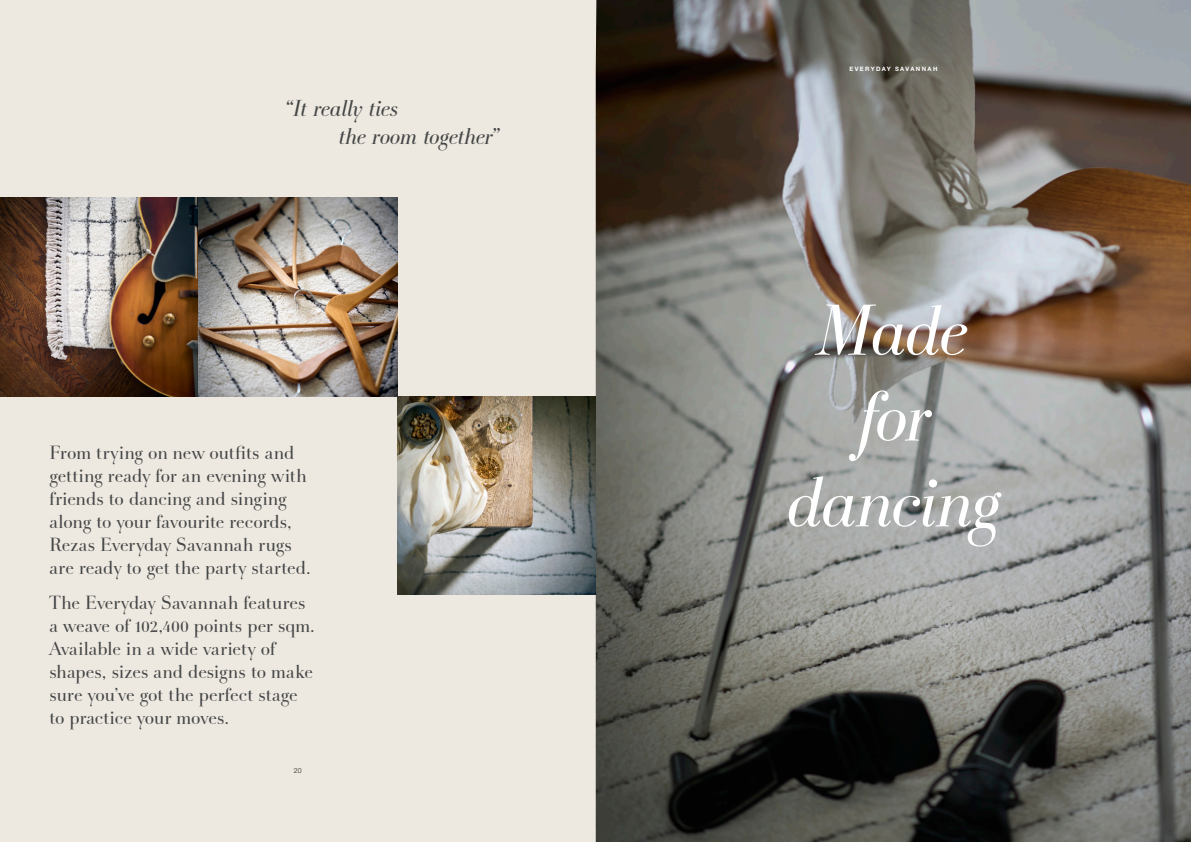
<style>
.page{position:relative;width:1191px;height:842px;background:#fff}
.page>*{position:absolute;margin:0;border:0;box-sizing:border-box;transform-origin:0 0}
.Title_-_71_5_86{font:italic 71.5px "Holmen OT";letter-spacing:-.015em;color:#fff}
.Copy_-_23_28{font:italic 23px "Holmen OT";letter-spacing:-.005em;color:#444647}
.Copy_-_19_23{font:19px/23px "Holmen OT";letter-spacing:.005em;color:#444647}
.t1{font:300 7px "Helvetica Neue LT Pro";color:#231f20}
.Header_-_6_8{font:700 6px "Helvetica Neue LT Pro";letter-spacing:.23em;color:#fff}
</style>
<div class="page">
<div style="left:0;top:0;width:596px;height:842px;background:#eee9e0"></div>
<img style="left:596px;top:0;width:595px;height:842px">
<img style="left:0;top:198px;width:397px;height:198px">
<img style="left:397px;top:396px;width:198px;height:199px">
<div style="left:672px;top:182px;width:448px;height:481px;background:#444647;opacity:.75"></div>
<p class="Copy_-_23_28" style="left:286px;top:95px;width:113px">“It really ties</p>
<p class="Copy_-_23_28" style="left:338px;top:123px;width:164px">the room together”</p>
<p class="Copy_-_19_23" style="left:49px;top:442px;width:263px">From trying on new outfits and getting ready for an evening with friends to dancing and singing along to your favourite records,<br>Rezas Everyday Savannah rugs are ready to get the party started.</p>
<p class="Copy_-_19_23" style="left:49px;top:592px;width:267px">The Everyday Savannah features a weave of 102,400 points per sqm.<br>Available in a wide variety of shapes, sizes and designs to make sure you’ve got the perfect stage to practice your moves.</p>
<p class="t1" style="left:294px;top:766px;width:9px">20</p>
<p class="Header_-_6_8" style="left:849px;top:65px;width:90px">EVERYDAY SAVANNAH</p>
<p class="Title_-_71_5_86" style="left:820px;top:290px;width:148px">Made</p>
<p class="Title_-_71_5_86" style="left:857px;top:376px;width:75px">for</p>
<p class="Title_-_71_5_86" style="left:786px;top:462px;width:215px">dancing</p>
</div>
